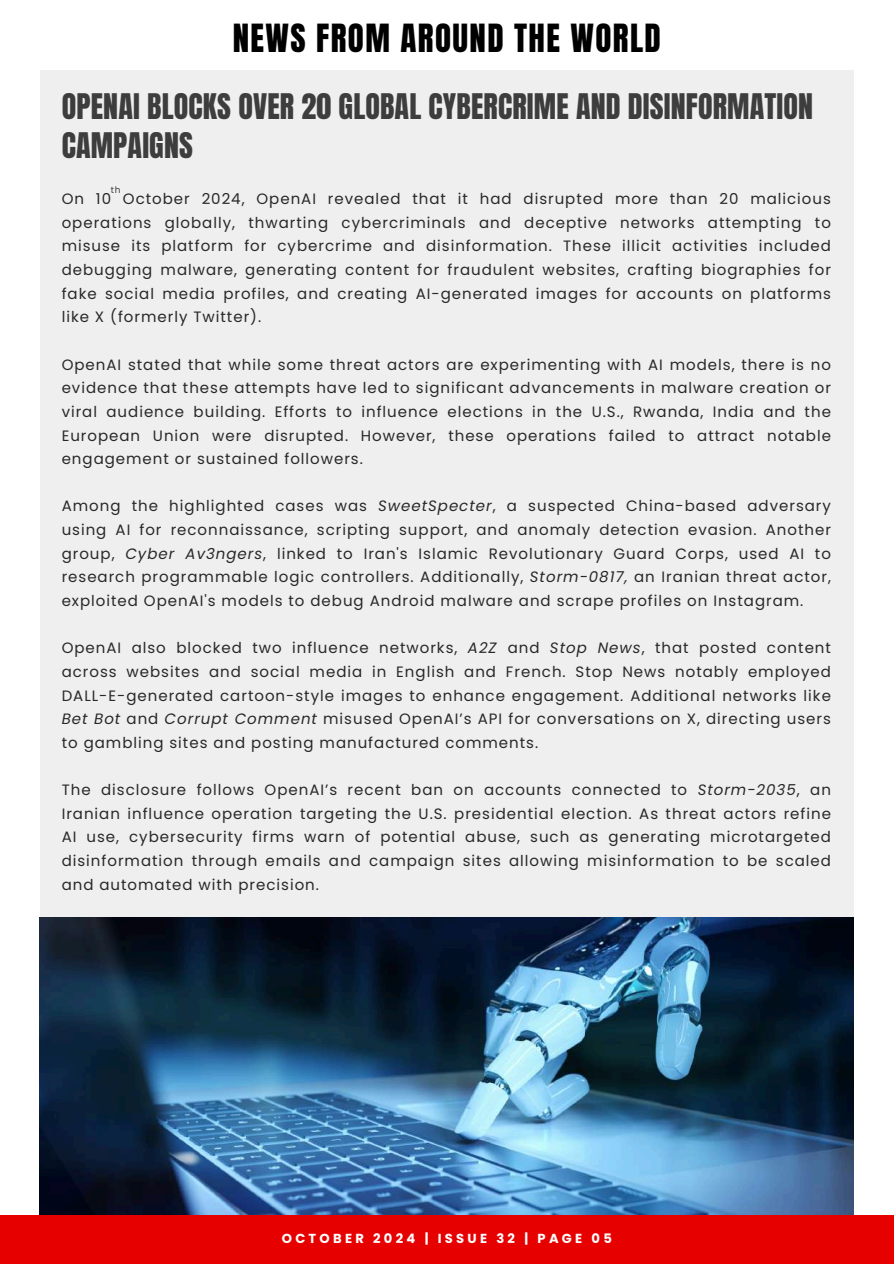
<style>
.page{position:relative;width:894px;height:1264px;background:#fff}
.page>*{position:absolute;margin:0;border:0;box-sizing:border-box;transform-origin:0 0}
.t1{font:33px "Anton";letter-spacing:.04em;color:#000}
.t2{font:30px/39.3px "Anton";letter-spacing:.005em;color:#3d3d3d}
.t3{font:15px/23.7px "Poppins";letter-spacing:.065em;color:#282828;text-align:justify}
.t4{font:700 13.05px "Poppins";letter-spacing:.25em;color:#fff}
.t5{font:9px "Poppins";color:#3d3d3d}
.s1{font-style:italic}
</style>
<div class="page">
<div style="left:40px;top:71px;width:813px;height:1143px;background:#efefef"></div>
<div style="left:0;top:1215px;width:893px;height:48px;background:#e70000"></div>
<img style="left:40px;top:917px;width:813px;height:297px">
<h1 class="t1" style="left:233px;top:15px;width:429px">NEWS FROM AROUND THE WORLD</h1>
<h2 class="t2" style="left:62px;top:87px;width:752px">OPENAI BLOCKS OVER 20 GLOBAL CYBERCRIME AND DISINFORMATION<br>CAMPAIGNS</h2>
<p class="t5" style="left:111px;top:184px;width:11px">th</p>
<p class="t3" style="left:62px;top:187px;width:770px">On 10 October 2024, OpenAI revealed that it had disrupted more than 20 malicious operations globally, thwarting cybercriminals and deceptive networks attempting to misuse its platform for cybercrime and disinformation. These illicit activities included debugging malware, generating content for fraudulent websites, crafting biographies for fake social media profiles, and creating AI-generated images for accounts on platforms like X (formerly Twitter).</p>
<p class="t3" style="left:62px;top:352px;width:770px">OpenAI stated that while some threat actors are experimenting with AI models, there is no evidence that these attempts have led to significant advancements in malware creation or viral audience building. Efforts to influence elections in the U.S., Rwanda, India and the European Union were disrupted. However, these operations failed to attract notable engagement or sustained followers.</p>
<p class="t3" style="left:62px;top:494px;width:770px">Among the highlighted cases was <span class="s1">SweetSpecter</span>, a suspected China-based adversary using AI for reconnaissance, scripting support, and anomaly detection evasion. Another group, <span class="s1">Cyber Av3ngers</span>, linked to Iran's Islamic Revolutionary Guard Corps, used AI to research programmable logic controllers. Additionally, <span class="s1">Storm-0817,</span> an Iranian threat actor, exploited OpenAI's models to debug Android malware and scrape profiles on Instagram.</p>
<p class="t3" style="left:62px;top:636px;width:770px">OpenAI also blocked two influence networks, <span class="s1">A2Z</span> and <span class="s1">Stop News</span>, that posted content across websites and social media in English and French. Stop News notably employed DALL-E-generated cartoon-style images to enhance engagement. Additional networks like <span class="s1">Bet Bot</span> and <span class="s1">Corrupt Comment</span> misused OpenAI’s API for conversations on X, directing users to gambling sites and posting manufactured comments.</p>
<p class="t3" style="left:62px;top:778px;width:770px">The disclosure follows OpenAI’s recent ban on accounts connected to <span class="s1">Storm-2035</span>, an Iranian influence operation targeting the U.S. presidential election. As threat actors refine AI use, cybersecurity firms warn of potential abuse, such as generating microtargeted disinformation through emails and campaign sites allowing misinformation to be scaled and automated with precision.</p>
<p class="t4" style="left:282px;top:1228px;width:331px">OCTOBER 2024 | ISSUE 32 | PAGE 05</p>
</div>
